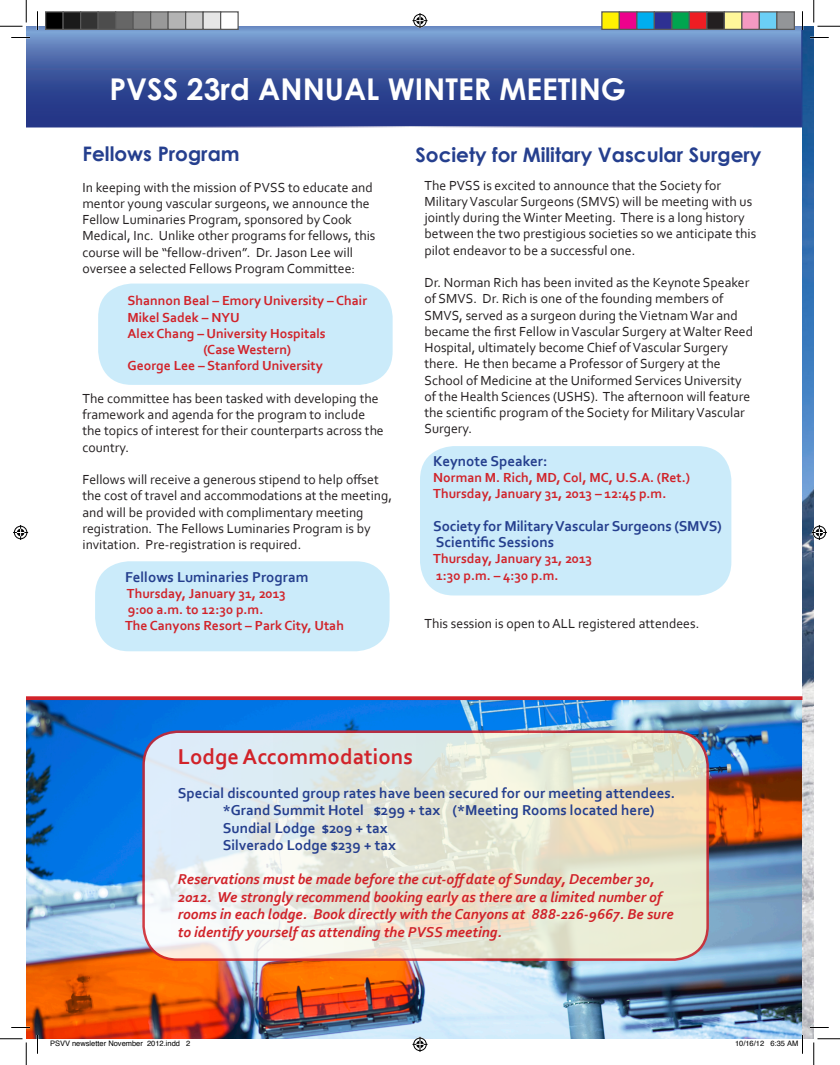
<style>
.page{position:relative;width:840px;height:1065px;background:#fff}
.page>*{position:absolute;margin:0;border:0;box-sizing:border-box;transform-origin:0 0}
.t1{font:700 30px "Century Gothic";color:#fff}
.t2{font:700 22.5px "Corbel";color:#d1232a}
.t3{font:700 20px "Century Gothic";color:#253f8e}
.t4{font:700 15px "Corbel";color:#253f8e}
.t5{font:italic 700 15px/17.5px "Corbel";color:#d1232a}
.t6{font:13.75px/16.2px "Corbel";color:#231f20}
.t7{font:700 13.75px "Corbel";color:#d1232a}
.t8{font:7.5px "Helvetica";color:#000}
</style>
<div class="page">
<div style="left:98px;top:284px;width:295px;height:101px;background:#cbebfa;border-radius:34px"></div>
<div style="left:95px;top:561px;width:295px;height:90px;background:#cbebfa;border-radius:34px"></div>
<div style="left:420px;top:446px;width:311px;height:150px;background:#cbebfa;border-radius:34px"></div>
<img style="left:26px;top:700px;width:776px;height:339px">
<svg style="left:144px;top:732px;width:564px;height:228px;background:#e6e8dc"></svg>
<div style="left:142px;top:730px;width:567px;height:231px;border:2px solid #d1232a;border-radius:34px"></div>
<img style="left:802px;top:26px;width:12px;height:1013px">
<svg style="left:26px;top:26px;width:776px;height:102px;background:#435ca1"></svg>
<svg style="left:26px;top:696px;width:776px;height:4px;background:#d43339"></svg>
<svg style="left:11px;top:37px;width:19px;height:1px"></svg>
<svg style="left:810px;top:37px;width:19px;height:1px"></svg>
<svg style="left:11px;top:1027px;width:19px;height:1px"></svg>
<svg style="left:810px;top:1027px;width:19px;height:1px"></svg>
<svg style="left:37px;top:11px;width:1px;height:19px"></svg>
<svg style="left:37px;top:1035px;width:1px;height:19px"></svg>
<svg style="left:802px;top:11px;width:1px;height:19px"></svg>
<svg style="left:0;top:0;width:27px;height:27px"></svg>
<svg style="left:0;top:1039px;width:27px;height:26px"></svg>
<svg style="left:814px;top:0;width:26px;height:27px"></svg>
<svg style="left:814px;top:1039px;width:26px;height:26px"></svg>
<svg style="left:412px;top:13px;width:16px;height:15px"></svg>
<svg style="left:412px;top:1037px;width:16px;height:15px"></svg>
<svg style="left:13px;top:525px;width:15px;height:15px"></svg>
<svg style="left:812px;top:525px;width:15px;height:15px"></svg>
<div style="left:46px;top:12px;width:17px;height:17px;background:#000"></div>
<div style="left:45px;top:11px;width:19px;height:19px;border:1px solid #595959"></div>
<div style="left:63px;top:12px;width:18px;height:17px;background:#1a1a1a"></div>
<div style="left:62px;top:11px;width:19px;height:19px;border:1px solid #595959"></div>
<div style="left:81px;top:12px;width:17px;height:17px;background:#333"></div>
<div style="left:80px;top:11px;width:19px;height:19px;border:1px solid #595959"></div>
<div style="left:98px;top:12px;width:18px;height:17px;background:#4d4d4d"></div>
<div style="left:98px;top:11px;width:18px;height:19px;border:1px solid #595959"></div>
<div style="left:116px;top:12px;width:17px;height:17px;background:#666"></div>
<div style="left:115px;top:11px;width:19px;height:19px;border:1px solid #595959"></div>
<div style="left:133px;top:12px;width:18px;height:17px;background:#808080"></div>
<div style="left:132px;top:11px;width:19px;height:19px;border:1px solid #595959"></div>
<div style="left:151px;top:12px;width:17px;height:17px;background:#999"></div>
<div style="left:150px;top:11px;width:19px;height:19px;border:1px solid #595959"></div>
<div style="left:168px;top:12px;width:18px;height:17px;background:#b3b3b3"></div>
<div style="left:168px;top:11px;width:18px;height:19px;border:1px solid #595959"></div>
<div style="left:186px;top:12px;width:17px;height:17px;background:#ccc"></div>
<div style="left:185px;top:11px;width:19px;height:19px;border:1px solid #595959"></div>
<div style="left:203px;top:12px;width:18px;height:17px;background:#e6e6e6"></div>
<div style="left:202px;top:11px;width:19px;height:19px;border:1px solid #595959"></div>
<div style="left:221px;top:12px;width:17px;height:17px;background:#fff"></div>
<div style="left:220px;top:11px;width:19px;height:19px;border:1px solid #595959"></div>
<div style="left:602px;top:12px;width:17px;height:17px;background:#fff101"></div>
<div style="left:601px;top:11px;width:19px;height:19px;border:1px solid #595959"></div>
<div style="left:619px;top:12px;width:18px;height:17px;background:#ed028c"></div>
<div style="left:619px;top:11px;width:19px;height:19px;border:1px solid #595959"></div>
<div style="left:637px;top:12px;width:17px;height:17px;background:#00aeef"></div>
<div style="left:636px;top:11px;width:19px;height:19px;border:1px solid #595959"></div>
<div style="left:654px;top:12px;width:18px;height:17px;background:#2e3092"></div>
<div style="left:654px;top:11px;width:18px;height:19px;border:1px solid #595959"></div>
<div style="left:672px;top:12px;width:17px;height:17px;background:#00a54f"></div>
<div style="left:671px;top:11px;width:19px;height:19px;border:1px solid #595959"></div>
<div style="left:689px;top:12px;width:18px;height:17px;background:#ee1d23"></div>
<div style="left:689px;top:11px;width:19px;height:19px;border:1px solid #595959"></div>
<div style="left:707px;top:12px;width:17px;height:17px;background:#231f20"></div>
<div style="left:706px;top:11px;width:19px;height:19px;border:1px solid #595959"></div>
<div style="left:724px;top:12px;width:18px;height:17px;background:#fff79a"></div>
<div style="left:724px;top:11px;width:18px;height:19px;border:1px solid #595959"></div>
<div style="left:742px;top:12px;width:17px;height:17px;background:#f499c2"></div>
<div style="left:741px;top:11px;width:19px;height:19px;border:1px solid #595959"></div>
<div style="left:759px;top:12px;width:18px;height:17px;background:#6bcff6"></div>
<div style="left:759px;top:11px;width:19px;height:19px;border:1px solid #595959"></div>
<div style="left:777px;top:12px;width:17px;height:17px;background:#939598"></div>
<div style="left:776px;top:11px;width:19px;height:19px;border:1px solid #595959"></div>
<svg style="left:770px;top:1035px;width:33px;height:19px"></svg>
<p class="t1" style="left:109px;top:70px;width:518px">PVSS 23rd ANNUAL WINTER MEETING</p>
<p class="t3" style="left:82px;top:142px;width:159px">Fellows Program</p>
<p class="t3" style="left:415px;top:142px;width:347px">Society for Military Vascular Surgery</p>
<p class="t6" style="left:82px;top:178px;width:295px">In keeping with the mission of PVSS to educate and mentor young vascular surgeons, we announce the Fellow Luminaries Program, sponsored by Cook Medical, Inc. Unlike other programs for fellows, this course will be “fellow-driven”. Dr. Jason Lee will oversee a selected Fellows Program Committee:</p>
<p class="t7" style="left:128px;top:292px;width:241px">Shannon Beal – Emory University – Chair</p>
<p class="t7" style="left:128px;top:308px;width:114px">Mikel Sadek – NYU</p>
<p class="t7" style="left:128px;top:325px;width:200px">Alex Chang – University Hospitals</p>
<p class="t7" style="left:204px;top:341px;width:89px">(Case Western)</p>
<p class="t7" style="left:128px;top:357px;width:197px">George Lee – Stanford University</p>
<p class="t6" style="left:82px;top:390px;width:303px">The committee has been tasked with developing the framework and agenda for the program to include the topics of interest for their counterparts across the country.</p>
<p class="t6" style="left:82px;top:471px;width:311px">Fellows will receive a generous stipend to help offset the cost of travel and accommodations at the meeting, and will be provided with complimentary meeting registration. The Fellows Luminaries Program is by invitation. Pre-registration is required.</p>
<p class="t4" style="left:125px;top:567px;width:185px">Fellows Luminaries Program</p>
<p class="t7" style="left:127px;top:585px;width:160px">Thursday, January 31, 2013</p>
<p class="t7" style="left:128px;top:601px;width:137px">9:00 a.m. to 12:30 p.m.</p>
<p class="t7" style="left:125px;top:617px;width:221px">The Canyons Resort – Park City, Utah</p>
<p class="t6" style="left:425px;top:177px;width:333px">The PVSS is excited to announce that the Society for Military Vascular Surgeons (SMVS) will be meeting with us jointly during the Winter Meeting. There is a long history between the two prestigious societies so we anticipate this pilot endeavor to be a successful one.</p>
<p class="t6" style="left:425px;top:274px;width:330px">Dr. Norman Rich has been invited as the Keynote Speaker of SMVS. Dr. Rich is one of the founding members of SMVS, served as a surgeon during the Vietnam War and became the first Fellow in Vascular Surgery at Walter Reed Hospital, ultimately become Chief of Vascular Surgery there. He then became a Professor of Surgery at the School of Medicine at the Uniformed Services University of the Health Sciences (USHS). The afternoon will feature the scientific program of the Society for Military Vascular Surgery.</p>
<p class="t4" style="left:433px;top:452px;width:116px">Keynote Speaker:</p>
<p class="t7" style="left:433px;top:469px;width:258px">Norman M. Rich, MD, Col, MC, U.S.A. (Ret.)</p>
<p class="t7" style="left:433px;top:485px;width:235px">Thursday, January 31, 2013 – 12:45 p.m.</p>
<p class="t4" style="left:433px;top:517px;width:290px">Society for Military Vascular Surgeons (SMVS)</p>
<p class="t4" style="left:436px;top:533px;width:120px">Scientific Sessions</p>
<p class="t7" style="left:433px;top:550px;width:160px">Thursday, January 31, 2013</p>
<p class="t7" style="left:436px;top:567px;width:124px">1:30 p.m. – 4:30 p.m.</p>
<p class="t6" style="left:425px;top:615px;width:276px">This session is open to ALL registered attendees.</p>
<p class="t2" style="left:178px;top:743px;width:236px">Lodge Accommodations</p>
<p class="t4" style="left:178px;top:784px;width:499px">Special discounted group rates have been secured for our meeting attendees.</p>
<p class="t4" style="left:223px;top:801px;width:433px">*Grand Summit Hotel $299 + tax (*Meeting Rooms located here)</p>
<p class="t4" style="left:223px;top:819px;width:166px">Sundial Lodge $209 + tax</p>
<p class="t4" style="left:223px;top:836px;width:175px">Silverado Lodge $239 + tax</p>
<p class="t5" style="left:178px;top:870px;width:497px">Reservations must be made before the cut-offdate of Sunday, December 30, 2012. We strongly recommend booking early as there are a limited number of rooms in each lodge. Book directly with the Canyons at 888-226-9667. Be sure to identify yourself as attending the PVSS meeting.</p>
<p class="t8" style="left:50px;top:1038px;width:142px">PSVV newsletter November 2012.indd 2</p>
<p class="t8" style="left:735px;top:1038px;width:65px">10/16/12 6:35 AM</p>
</div>
